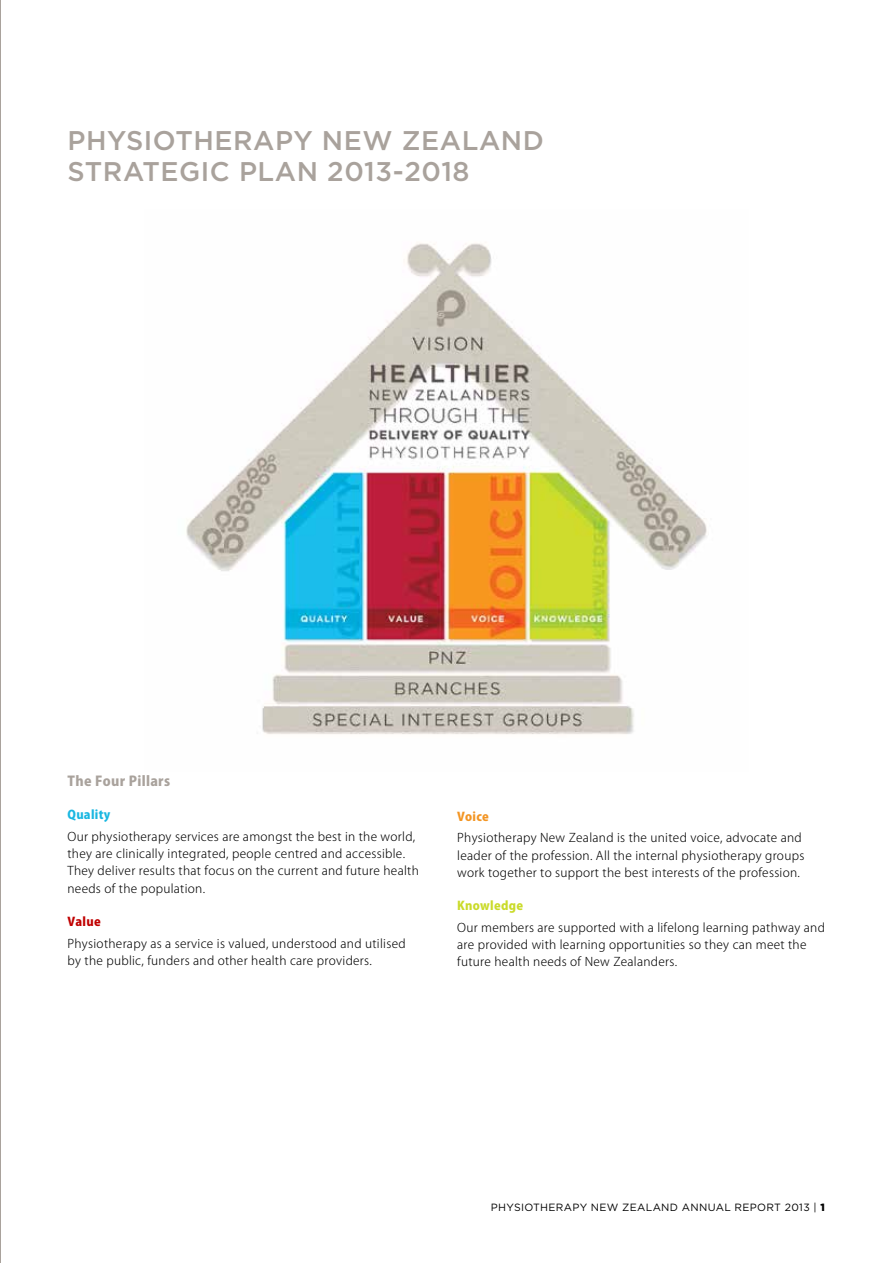
<style>
.page{position:relative;width:893px;height:1263px;background:#fff}
.page>*{position:absolute;margin:0;border:0;box-sizing:border-box;transform-origin:0 0}
.t1{font:500 27px/31.5px "Gotham HTF";letter-spacing:.02em;color:#a9a29c}
.t2{font:800 13.5px "Koz Go Pr 6 N";letter-spacing:.025em;color:#a9a29c}
.t3{font:300 12px/17.2px "Koz Go Pr 6 N";letter-spacing:.025em;color:#000}
.t4{font:800 12px "Koz Go Pr 6 N";letter-spacing:.025em;color:#cadb2a}
.t5{font:800 12px "Koz Go Pr 6 N";letter-spacing:.025em;color:#1ab7e1}
.t6{font:800 12px "Koz Go Pr 6 N";letter-spacing:.025em;color:#c00000}
.t7{font:800 12px "Koz Go Pr 6 N";letter-spacing:.025em;color:#f39523}
.t8{font:10.5px "Gotham HTF";letter-spacing:.03em;color:#000}
.s1{font-weight:900}
</style>
<div class="page">
<img style="left:186px;top:243px;width:521px;height:491px">
<hr style="left:0;top:0;width:1px;height:1263px;background:#a9a29c">
<h1 class="t1" style="left:68px;top:124px;width:478px">PHYSIOTHERAPY NEW ZEALAN D<br>STRATEGIC PLAN 2013-2018</h1>
<p class="t2" style="left:68px;top:773px;width:104px">The Four Pillars</p>
<p class="t5" style="left:68px;top:808px;width:44px">Quality</p>
<p class="t3" style="left:68px;top:828px;width:353px">Our physiotherapy services are amongst the best in the world, they are clinically integrated, people centred and accessible.<br>They deliver results that focus on the current and future health needs of the population.</p>
<p class="t6" style="left:68px;top:915px;width:35px">Value</p>
<p class="t3" style="left:68px;top:935px;width:340px">Physiotherapy as a service is valued, understood and utilised by the public, funders and other health care providers.</p>
<p class="t7" style="left:457px;top:810px;width:33px">Voice</p>
<p class="t3" style="left:457px;top:829px;width:349px">Physiotherapy New Zealand is the united voice, advocate and leader of the profession. All the internal physiotherapy groups work together to support the best interests of the profession.</p>
<p class="t4" style="left:457px;top:899px;width:67px">Knowledge</p>
<p class="t3" style="left:457px;top:919px;width:369px">Our members are supported with a lifelong learning pathway and are provided with learning opportunities so they can meet the future health needs of New Zealanders.</p>
<p class="t8" style="left:491px;top:1201px;width:336px">PHYSIOTHERAPY NEW ZEALAND ANNUAL REPORT 2013 | <span class="s1">1</span></p>
</div>
